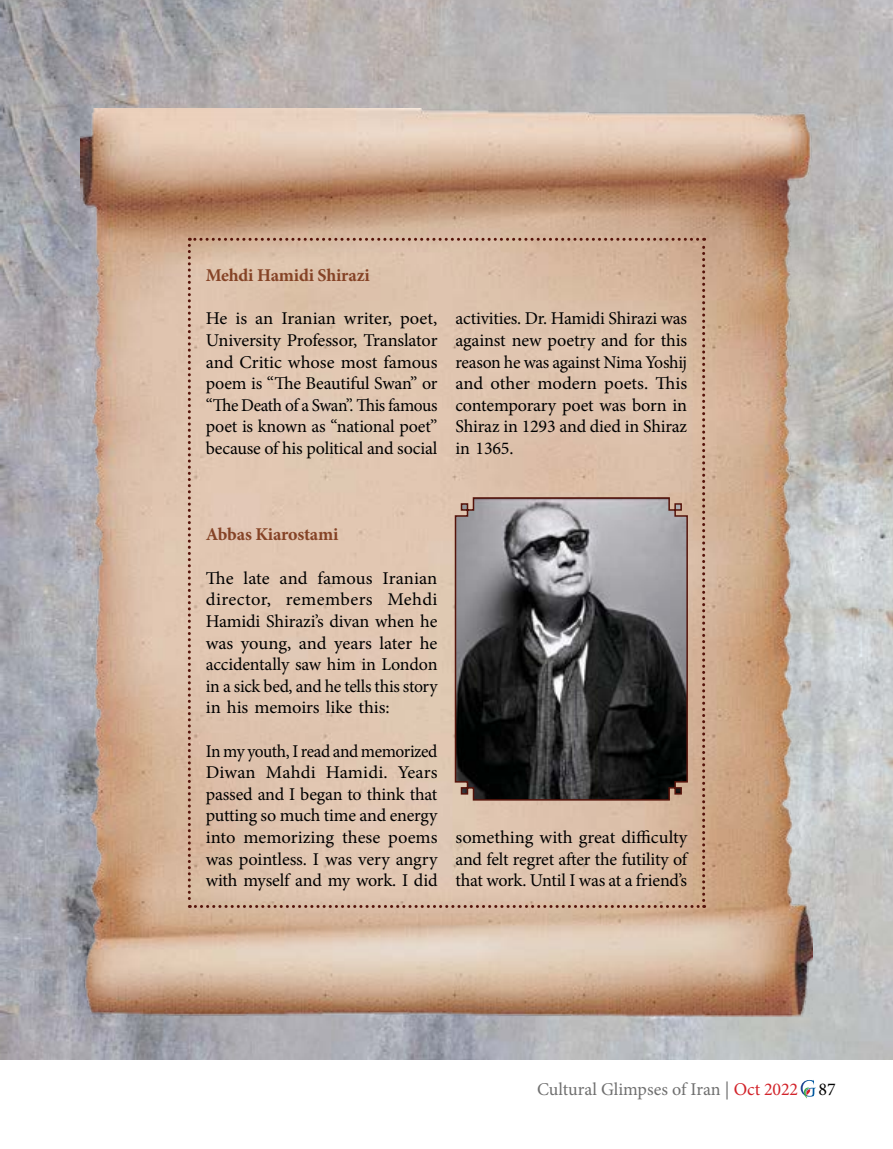
<style>
.page{position:relative;width:893px;height:1149px;background:#fff}
.page>*{position:absolute;margin:0;border:0;box-sizing:border-box;transform-origin:0 0}
.t1{font:18px/21.6px "Minion Pro";letter-spacing:-.01em;color:#000;text-align:justify}
.t2{font:18px "Minion Pro";letter-spacing:-.005em;color:#6f6f6f}
.t3{font:700 18px "Minion Pro";letter-spacing:-.01em;color:#854326}
.s1{color:#d2232a}
.s2{font-family:"Nolluqa Personal Use";font-size:32.85px;color:#fff}
.s3{color:#000}
</style>
<div class="page">
<img style="left:0;top:0;width:893px;height:1058px">
<svg style="left:804px;top:1087px;width:6px;height:11px"></svg>
<img style="left:81px;top:108px;width:732px;height:907px">
<svg style="left:188px;top:238px;width:517px;height:669px;background:#dcc0aa"></svg>
<svg style="left:454px;top:496px;width:235px;height:305px;background:#575556"></svg>
<p class="t3" style="left:206px;top:262px;width:165px">Mehdi Hamidi Shirazi</p>
<p class="t1" style="left:206px;top:308px;width:233px">He is an Iranian writer, poet, University Professor, Translator and Critic whose most famous poem is “The Beautiful Swan” or “The Death of a Swan”. This famous poet is known as “national poet” because of his political and social</p>
<p class="t1" style="left:455px;top:308px;width:233px">activities. Dr. Hamidi Shirazi was against new poetry and for this reason he was against Nima Yoshij and other modern poets. This contemporary poet was born in Shiraz in 1293 and died in Shiraz in 1365.</p>
<p class="t3" style="left:206px;top:522px;width:134px">Abbas Kiarostami</p>
<p class="t1" style="left:206px;top:567px;width:233px">The late and famous Iranian director, remembers Mehdi Hamidi Shirazi’s divan when he was young, and years later he accidentally saw him in London in a sick bed, and he tells this story in his memoirs like this:</p>
<p class="t1" style="left:206px;top:740px;width:233px">In my youth, I read and memorized Diwan Mahdi Hamidi. Years passed and I began to think that putting so much time and energy into memorizing these poems was pointless. I was very angry with myself and my work. I did</p>
<p class="t1" style="left:455px;top:826px;width:233px">something with great difficulty and felt regret after the futility of that work. Until I was at a friend’s</p>
<p class="t2" style="left:537px;top:1076px;width:300px">Cultural Glimpses of Iran | <span class="s1">Oct 2022</span><span class="s2">G</span><span class="s3">87</span></p>
</div>
